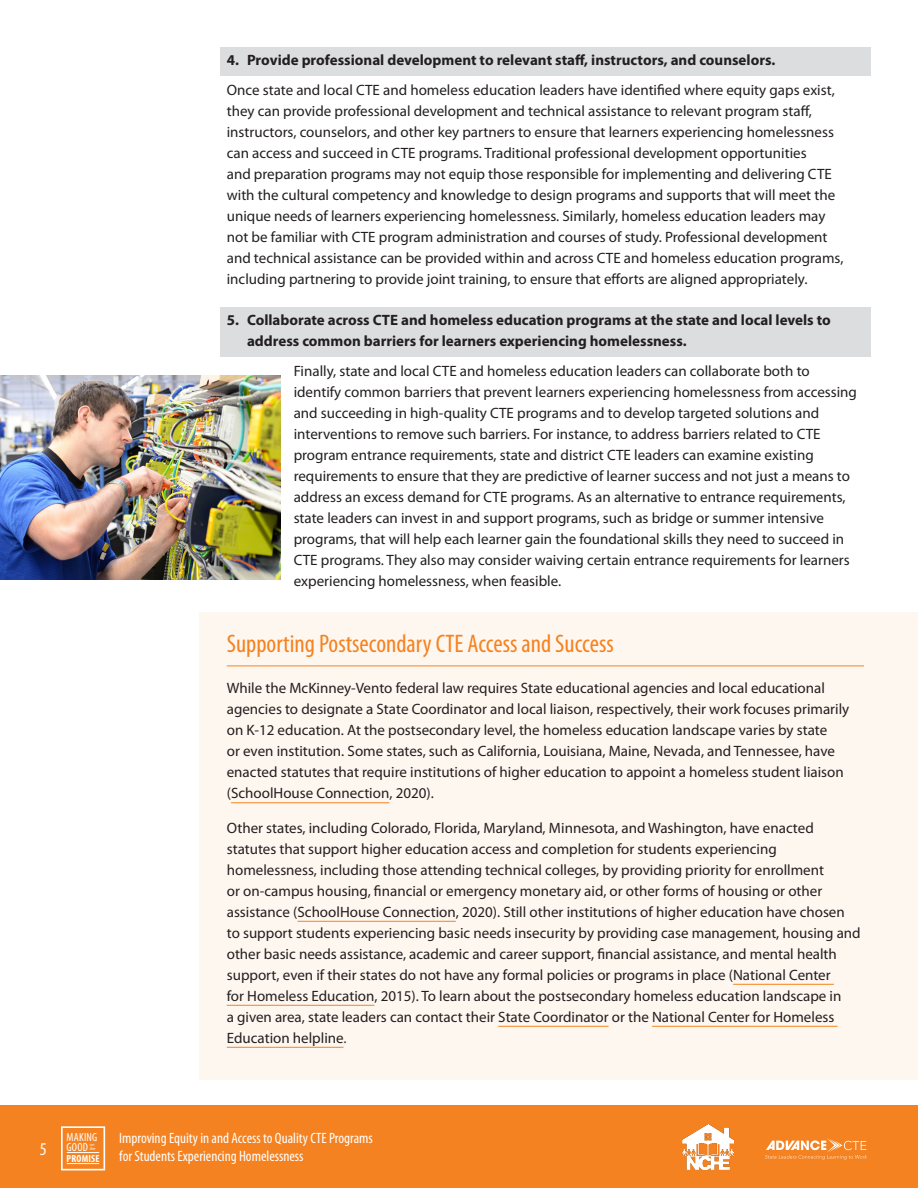
<style>
.page{position:relative;width:918px;height:1188px;background:#fff}
.page>*{position:absolute;margin:0;border:0;box-sizing:border-box;transform-origin:0 0}
.sidebar_head{font:condensed 25.5px "Myriad Pro";color:#f58220}
.t1{font:condensed 18px "Myriad Pro";color:#fff}
.body{font:15px/21px "Myriad Pro";color:#231f20}
.subhead_b_numbered{font:700 15px/21px "Myriad Pro";color:#231f20}
.t2{font:condensed 15px/18px "Myriad Pro";color:#fff}
.t3{font:condensed 11.7px/9.6px "Myriad Pro";letter-spacing:.02em;color:#fff}
.t4{font:700 condensed 10.35px "Myriad Pro";letter-spacing:.02em;color:#fff}
.t5{font:italic 4.35px/4.3px "Myriad Pro";color:#fff}
.s1{color:#3c4043}
</style>
<div class="page">
<div style="left:0;top:1106px;width:918px;height:82px;background:#f58220"></div>
<svg style="left:765px;top:1138px;width:102px;height:22px"></svg>
<svg style="left:61px;top:1126px;width:44px;height:44px"></svg>
<img style="left:682px;top:1124px;width:51px;height:45px">
<div style="left:220px;top:47px;width:651px;height:29px;background:#dcdddf"></div>
<div style="left:220px;top:307px;width:651px;height:50px;background:#dcdddf"></div>
<img style="left:0;top:375px;width:280px;height:204px">
<div style="left:200px;top:613px;width:718px;height:467px;background:#fef7f0"></div>
<hr style="left:227px;top:666px;width:637px;height:1px;background:#f58220">
<hr style="left:231px;top:803px;width:158px;height:1px;background:#f58220">
<hr style="left:297px;top:921px;width:159px;height:1px;background:#f58220">
<hr style="left:733px;top:984px;width:101px;height:1px;background:#f58220">
<hr style="left:227px;top:1005px;width:147px;height:1px;background:#f58220">
<hr style="left:498px;top:1026px;width:111px;height:1px;background:#f58220">
<hr style="left:652px;top:1026px;width:186px;height:1px;background:#f58220">
<hr style="left:227px;top:1047px;width:117px;height:1px;background:#f58220">
<p class="subhead_b_numbered" style="left:227px;top:50px;width:550px">4. Provide professional development to relevant staff, instructors, and counselors.</p>
<p class="body" style="left:227px;top:80px;width:618px">Once state and local CTE and homeless education leaders have identified where equity gaps exist, they can provide professional development and technical assistance to relevant program staff, instructors, counselors, and other key partners to ensure that learners experiencing homelessness can access and succeed in CTE programs. Traditional professional development opportunities<br>and preparation programs may not equip those responsible for implementing and delivering CTE with the cultural competency and knowledge to design programs and supports that will meet the unique needs of learners experiencing homelessness. Similarly, homeless education leaders may not be familiar with CTE program administration and courses of study. Professional development and technical assistance can be provided within and across CTE and homeless education programs, including partnering to provide joint training, to ensure that efforts are aligned appropriately.</p>
<p class="subhead_b_numbered" style="left:247px;top:310px;width:585px;text-indent:-20px">5. Collaborate across CTE and homeless education programs at the state and local levels to address common barriers for learners experiencing homelessness.</p>
<p class="body" style="left:294px;top:361px;width:565px">Finally, state and local CTE and homeless education leaders can collaborate both to identify common barriers that prevent learners experiencing homelessness from accessing and succeeding in high-quality CTE programs and to develop targeted solutions and interventions to remove such barriers. For instance, to address barriers related to CTE program entrance requirements, state and district CTE leaders can examine existing requirements to ensure that they are predictive of learner success and not just a means to address an excess demand for CTE programs. As an alternative to entrance requirements, state leaders can invest in and support programs, such as bridge or summer intensive programs, that will help each learner gain the foundational skills they need to succeed in CTE programs. They also may consider waiving certain entrance requirements for learners experiencing homelessness, when feasible.</p>
<p class="sidebar_head" style="left:227px;top:630px;width:389px">Supporting Postsecondary CTE Access and Success</p>
<p class="body" style="left:227px;top:678px;width:624px">While the McKinney-Vento federal law requires State educational agencies and local educational agencies to designate a State Coordinator and local liaison, respectively, their work focuses primarily on K-12 education. At the postsecondary level, the homeless education landscape varies by state<br>or even institution. Some states, such as California, Louisiana, Maine, Nevada, and Tennessee, have enacted statutes that require institutions of higher education to appoint a homeless student liaison (SchoolHouse Connection, 2020).</p>
<p class="body" style="left:227px;top:818px;width:635px">Other states, including Colorado, Florida, Maryland, Minnesota, and Washington, have enacted statutes that support higher education access and completion for students experiencing homelessness, including those attending technical colleges, by providing priority for enrollment<br>or on-campus housing, financial or emergency monetary aid, or other forms of housing or other assistance (SchoolHouse Connection, 2020). Still other institutions of higher education have chosen to support students experiencing basic needs insecurity by providing case management, housing and other basic needs assistance, academic and career support, financial assistance, and mental health support, even if their states do not have any formal policies or programs in place (National Center<br>for Homeless Education, 2015). To learn about the postsecondary homeless education landscape in<br>a given area, state leaders can contact their State Coordinator or the National Center for Homeless Education helpline<span class="s1">.</span></p>
<p class="t1" style="left:40px;top:1139px;width:8px">5</p>
<p class="t3" style="left:67px;top:1132px;width:32px">MAKING<br>GOOD</p>
<p class="t4" style="left:67px;top:1152px;width:35px">PROMISE</p>
<p class="t5" style="left:90px;top:1142px;width:7px">on the</p>
<p class="t2" style="left:119px;top:1130px;width:255px">Improving Equity in and Access to Quality CTE Programs for Students Experiencing Homelessness</p>
</div>
